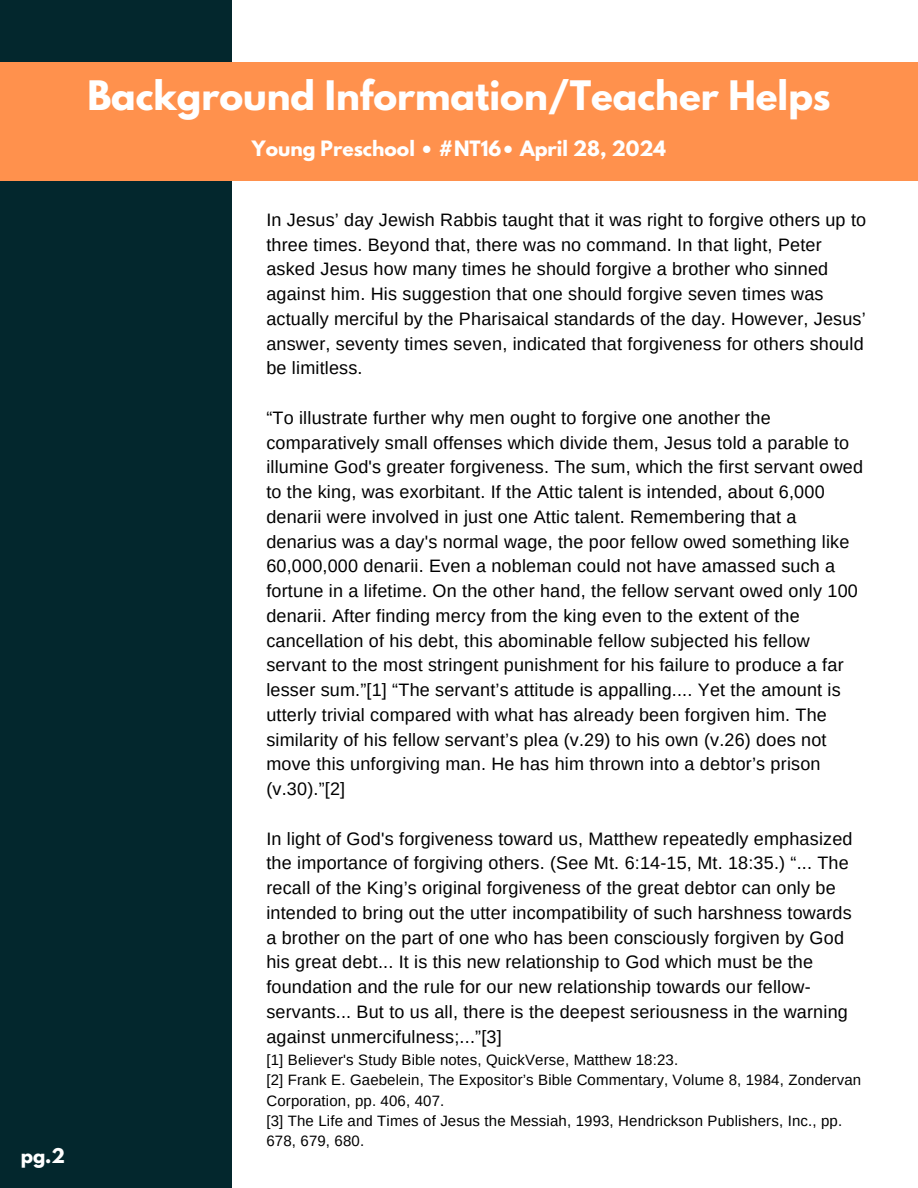
<style>
.page{position:relative;width:918px;height:1188px;background:#fff}
.page>*{position:absolute;margin:0;border:0;box-sizing:border-box;transform-origin:0 0}
.t1{font:700 36px "League Spartan";color:#fff}
.t2{font:700 18.75px "League Spartan";color:#fff}
.t3{font:18px/24.8px "Arimo";letter-spacing:.01em;color:#000}
.t4{font:700 18px "League Spartan";color:#fff}
.t5{font:15px/20.2px "Arimo";letter-spacing:.01em;color:#000}
</style>
<div class="page">
<div style="left:0;top:0;width:231px;height:1188px;background:#03272d"></div>
<div style="left:0;top:62px;width:918px;height:118px;background:#ff914d"></div>
<p class="t4" style="left:21px;top:1146px;width:46px">pg.2</p>
<p class="t1" style="left:87px;top:78px;width:745px">Background Information/Teacher Helps</p>
<p class="t2" style="left:252px;top:140px;width:416px">Young Preschool • #NT16• April 28, 2024</p>
<p class="t3" style="left:266px;top:207px;width:601px">In Jesus’ day Jewish Rabbis taught that it was right to forgive others up to three times. Beyond that, there was no command. In that light, Peter asked Jesus how many times he should forgive a brother who sinned against him. His suggestion that one should forgive seven times was actually merciful by the Pharisaical standards of the day. However, Jesus’ answer, seventy times seven, indicated that forgiveness for others should be limitless.</p>
<p class="t3" style="left:266px;top:405px;width:598px">“To illustrate further why men ought to forgive one another the comparatively small offenses which divide them, Jesus told a parable to illumine God's greater forgiveness. The sum, which the first servant owed to the king, was exorbitant. If the Attic talent is intended, about 6,000 denarii were involved in just one Attic talent. Remembering that a denarius was a day's normal wage, the poor fellow owed something like 60,000,000 denarii. Even a nobleman could not have amassed such a fortune in a lifetime. On the other hand, the fellow servant owed only 100 denarii. After finding mercy from the king even to the extent of the cancellation of his debt, this abominable fellow subjected his fellow servant to the most stringent punishment for his failure to produce a far lesser sum.”[1] “The servant’s attitude is appalling.... Yet the amount is utterly trivial compared with what has already been forgiven him. The similarity of his fellow servant’s plea (v.29) to his own (v.26) does not move this unforgiving man. He has him thrown into a debtor’s prison (v.30).”[2]</p>
<p class="t3" style="left:266px;top:826px;width:588px">In light of God's forgiveness toward us, Matthew repeatedly emphasized the importance of forgiving others. (See Mt. 6:14-15, Mt. 18:35.) “... The recall of the King’s original forgiveness of the great debtor can only be intended to bring out the utter incompatibility of such harshness towards a brother on the part of one who has been consciously forgiven by God his great debt... It is this new relationship to God which must be the foundation and the rule for our new relationship towards our fellow&shy;servants... But to us all, there is the deepest seriousness in the warning against unmercifulness;...”[3]</p>
<p class="t5" style="left:266px;top:1050px;width:413px">[1] Believer's Study Bible notes, QuickVerse, Matthew 18:23.</p>
<p class="t5" style="left:266px;top:1070px;width:596px">[2] Frank E. Gaebelein, The Expositor’s Bible Commentary, Volume 8, 1984, Zondervan<br>Corporation, pp. 406, 407.</p>
<p class="t5" style="left:266px;top:1110px;width:577px">[3] The Life and Times of Jesus the Messiah, 1993, Hendrickson Publishers, Inc., pp.<br>678, 679, 680.</p>
</div>
